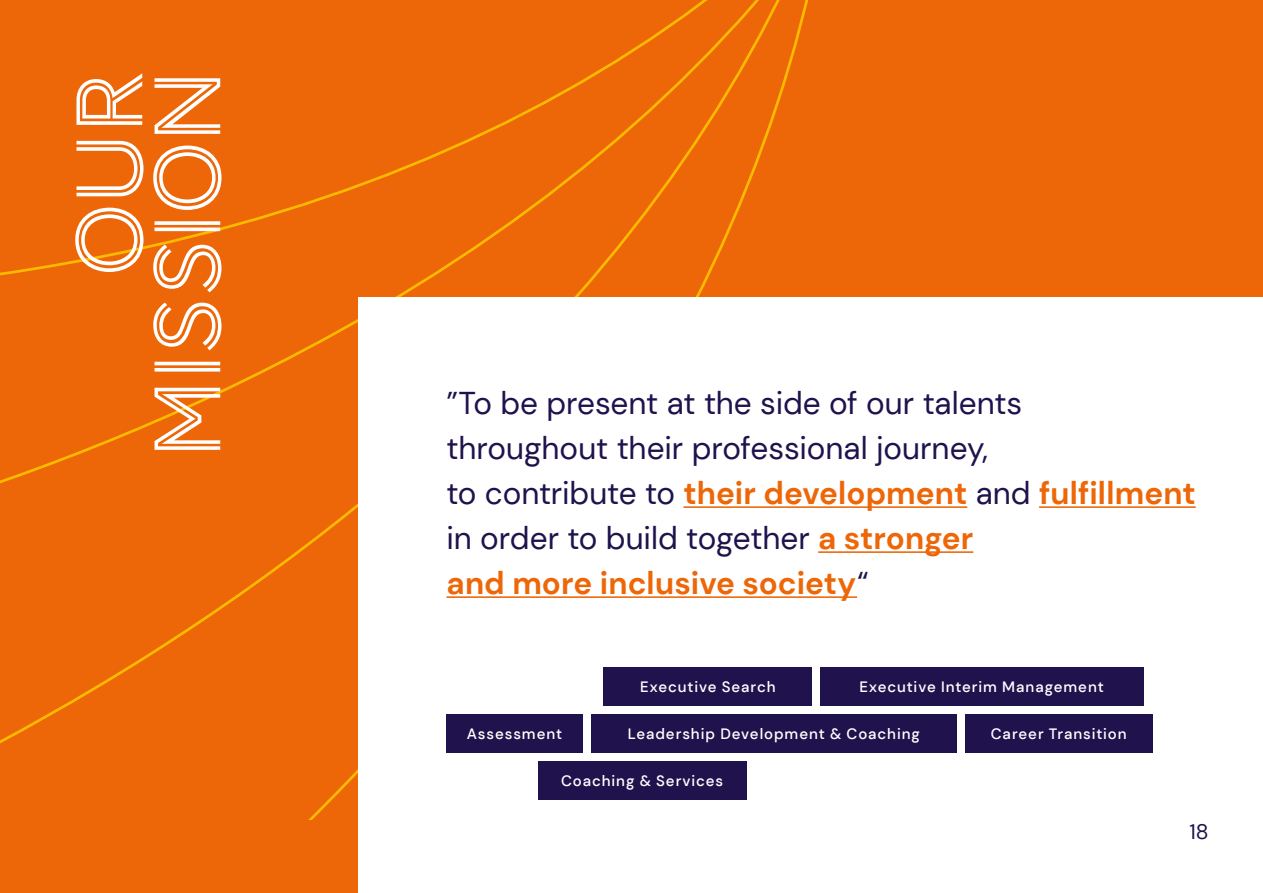
<style>
.page{position:relative;width:1263px;height:893px;background:#ed6608}
.page>*{position:absolute;margin:0;border:0;box-sizing:border-box;transform-origin:0 0}
.t1{font:97.5px/78px "AW Conqueror Inline";letter-spacing:-.045em;color:#fff;text-align:right}
.t2{font:31.5px/45px "DM Sans";letter-spacing:-.005em;color:#1f124d}
.t3{font:21px "DM Sans";color:#1f124d}
.t4{font:500 15px "DM Sans";letter-spacing:.06em;color:#fff}
.s1{font-weight:700;color:#ed6608}
</style>
<div class="page">
<svg style="left:0;top:221px;width:245px;height:263px"></svg>
<svg style="left:245px;top:0;width:563px;height:820px"></svg>
<div style="left:359px;top:297px;width:904px;height:595px;background:#fff"></div>
<hr style="left:683px;top:506px;width:284px;height:2px;background:#ed6608">
<hr style="left:1039px;top:506px;width:157px;height:2px;background:#ed6608">
<hr style="left:818px;top:551px;width:155px;height:2px;background:#ed6608">
<hr style="left:446px;top:596px;width:411px;height:2px;background:#ed6608">
<div style="left:604px;top:667px;width:208px;height:39px;background:#1f124d"></div>
<div style="left:820px;top:667px;width:323px;height:39px;background:#1f124d"></div>
<div style="left:446px;top:714px;width:137px;height:38px;background:#1f124d"></div>
<div style="left:591px;top:714px;width:366px;height:38px;background:#1f124d"></div>
<div style="left:965px;top:714px;width:187px;height:38px;background:#1f124d"></div>
<div style="left:538px;top:761px;width:208px;height:38px;background:#1f124d"></div>
<h1 class="t1" style="left:76px;top:460px;width:394px;rotate:-90deg">OUR<br>MISSION</h1>
<p class="t2" style="left:446px;top:380px;width:751px">”To be present at the side of our talents<br>throughout their professional journey,<br>to contribute to <span class="s1">their development</span> and <span class="s1">fulfillment </span>in order to build together <span class="s1">a stronger<br>and more inclusive society</span>“</p>
<p class="t4" style="left:640px;top:678px;width:137px">Executive Search</p>
<p class="t4" style="left:859px;top:678px;width:246px">Executive Interim Management</p>
<p class="t4" style="left:467px;top:725px;width:97px">Assessment</p>
<p class="t4" style="left:628px;top:725px;width:294px">Leadership Development &amp; Coaching</p>
<p class="t4" style="left:991px;top:725px;width:137px">Career Transition</p>
<p class="t4" style="left:561px;top:771px;width:164px">Coaching &amp; Services</p>
<p class="t3" style="left:1189px;top:819px;width:21px">18</p>
</div>
